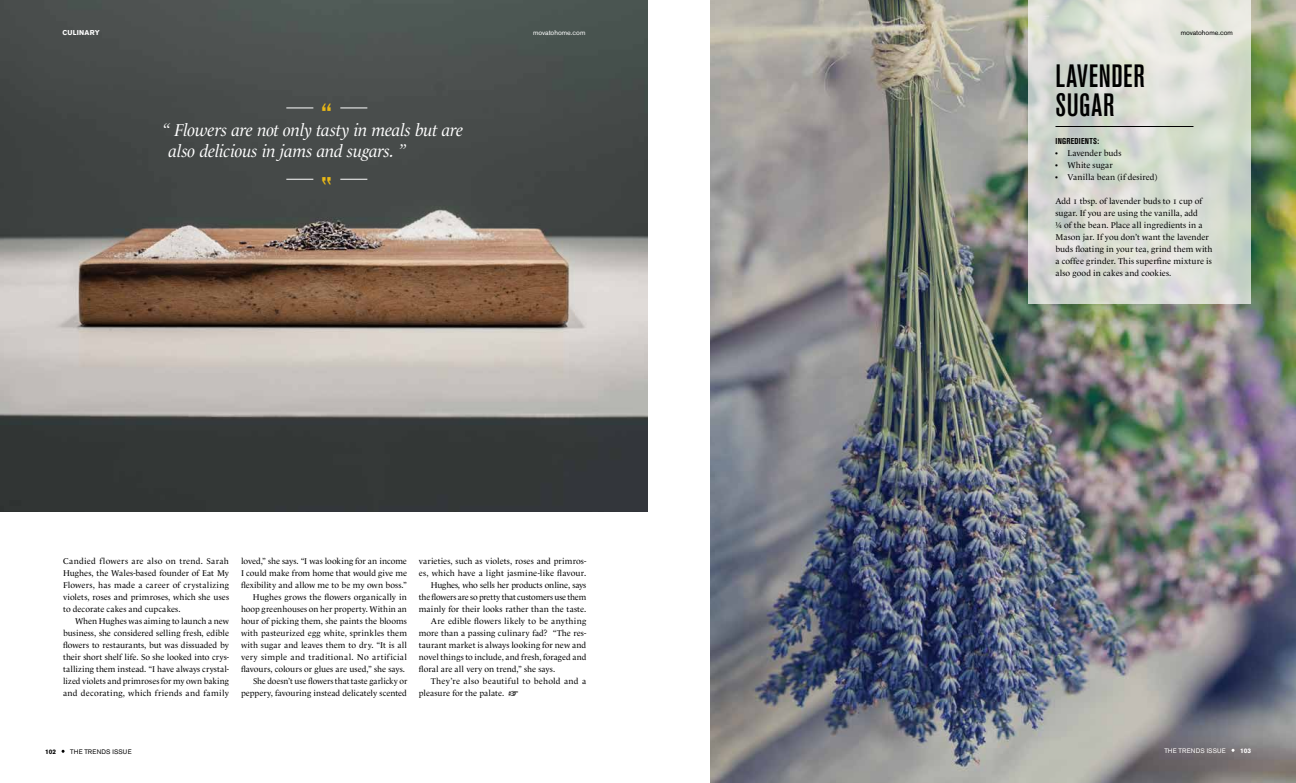
<style>
.page{position:relative;width:1296px;height:783px;background:#fff}
.page>*{position:absolute;margin:0;border:0;box-sizing:border-box;transform-origin:0 0}
.t1{font:500 condensed 32px/29px "Akzidenz Grotesk BE";letter-spacing:.025em;color:#000}
.t2{font:700 condensed 27.5px/42.1px "Akzidenz Grotesk BE";color:#e9b815}
.t3{font:italic 17.5px/21px "Le Monde Livre";letter-spacing:-.015em;color:#fff}
.t4{font:8.5px/12px "Le Monde Livre";letter-spacing:.01em;color:#000;text-align:justify}
.t5{font:8.5px "Le Monde Livre";letter-spacing:-.015em;color:#000}
.t6{font:8.5px "Le Monde Livre";letter-spacing:-.02em;color:#000}
.t7{font:8.5px "Le Monde Livre";letter-spacing:.03em;color:#000}
.t8{font:700 condensed 8.5px "Akzidenz Grotesk Pro";letter-spacing:.03em;color:#000}
.t9{font:7px "Akzidenz Grotesk BE";color:#fff}
.t10{font:7px "Akzidenz Grotesk BE";color:#000}
.t11{font:700 7px "Akzidenz Grotesk BE";letter-spacing:.03em;color:#fff}
.t12{font:6.5px "Akzidenz Grotesk BE";letter-spacing:.02em;color:#000}
.t13{font:6.5px "Akzidenz Grotesk BE";letter-spacing:.02em;color:#fff}
.t14{font:700 6.5px "Akzidenz Grotesk BE";color:#000}
.t15{font:700 6.5px "Akzidenz Grotesk BE";color:#fff}
.s1{font-family:"Garamond Premr Pro"}
.s2{font-family:"Le Monde Livre Normal SC"}
</style>
<div class="page">
<img style="left:0;top:0;width:648px;height:512px">
<img style="left:711px;top:0;width:585px;height:783px">
<svg style="left:1028px;top:0;width:223px;height:304px;background:#d7dbd3"></svg>
<svg style="left:340px;top:108px;width:27px;height:1px"></svg>
<svg style="left:286px;top:108px;width:27px;height:1px"></svg>
<svg style="left:340px;top:179px;width:27px;height:1px"></svg>
<svg style="left:286px;top:179px;width:27px;height:1px"></svg>
<hr style="left:1056px;top:126px;width:137px;height:1px;background:#000">
<p class="t11" style="left:63px;top:28px;width:39px">CULINARY</p>
<p class="t9" style="left:533px;top:28px;width:54px">movatohome.com</p>
<h2 class="t2" style="left:321px;top:92px;width:12px">“ “</h2>
<h3 class="t3" style="left:169px;top:120px;width:296px;text-indent:-6px">“ Flowers are not only tasty in meals but are also delicious in jams and sugars. ”</h3>
<p class="t4" style="left:63px;top:555px;width:167px">Candied flowers are also on trend. Sarah Hughes, the Wales-based founder of Eat My Flowers, has made a career of crystalizing violets, roses and primroses, which she uses to decorate cakes and cupcakes.</p>
<p class="t4" style="left:63px;top:615px;width:167px;text-indent:12px">When Hughes was aiming to launch a new business, she considered selling fresh, edible flowers to restaurants, but was dissuaded by their short shelf life. So she looked into crys&shy;tallizing them instead. “I have always crystal&shy;lized violets and primroses for my own baking and decorating, which friends and family</p>
<p class="t4" style="left:241px;top:555px;width:168px;text-align:right">loved,” she says. “I was looking for an income I could make from home that would give me flexibility and allow me to be my own boss.” Hughes grows the flowers organically in hoop greenhouses on her property. Within an hour of picking them, she paints the blooms with pasteurized egg white, sprinkles them with sugar and leaves them to dry. “It is all very simple and traditional. No artificial flavours, colours or glues are used,” she says.<br>She doesn’t use flowers that taste garlicky or peppery, favouring instead delicately scented</p>
<p class="t4" style="left:419px;top:555px;width:169px">varieties, such as violets, roses and primros-</p>
<p class="t4" style="left:419px;top:567px;width:169px">es, which have a light jasmine-like flavour.</p>
<p class="t6" style="left:431px;top:580px;width:157px">Hughes, who sells her products online, says</p>
<p class="t5" style="left:419px;top:592px;width:169px">the flowers are so pretty that customers use them</p>
<p class="t4" style="left:419px;top:603px;width:169px">mainly for their looks rather than the taste.</p>
<p class="t4" style="left:431px;top:615px;width:157px">Are edible flowers likely to be anything</p>
<p class="t4" style="left:419px;top:627px;width:169px">more than a passing culinary fad? “The res-</p>
<p class="t4" style="left:419px;top:639px;width:169px">taurant market is always looking for new and</p>
<p class="t4" style="left:419px;top:651px;width:169px">novel things to include, and fresh, foraged and</p>
<p class="t4" style="left:419px;top:663px;width:138px">floral are all very on trend,” she says.</p>
<p class="t7" style="left:431px;top:676px;width:157px">They’re also beautiful to behold and a</p>
<p class="t4" style="left:419px;top:687px;width:101px">pleasure for the palate. <span class="s1">•</span></p>
<p class="t14" style="left:45px;top:748px;width:12px">102</p>
<p class="t12" style="left:70px;top:748px;width:63px">THE TRENDS ISSUE</p>
<h1 class="t1" style="left:1056px;top:62px;width:91px">LAVENDER<br>SUGAR</h1>
<p class="t10" style="left:1181px;top:28px;width:54px">movatohome.com</p>
<p class="t8" style="left:1056px;top:136px;width:45px">INGREDIENTS:</p>
<p class="t4" style="left:1056px;top:147px;width:68px">• Lavender buds</p>
<p class="t4" style="left:1056px;top:159px;width:59px">• White sugar</p>
<p class="t4" style="left:1056px;top:171px;width:103px">• Vanilla bean (if desired)</p>
<p class="t4" style="left:1056px;top:195px;width:159px;text-align:left">Add <span class="s2">1</span> tbsp. of lavender buds to <span class="s2">1</span> cup of sugar. If you are using the vanilla, add<br>¼ of the bean. Place all ingredients in a Mason jar. If you don’t want the lavender buds floating in your tea, grind them with a coffee grinder. This superfine mixture is also good in cakes and cookies.</p>
<p class="t13" style="left:1164px;top:747px;width:63px">THE TRENDS ISSUE</p>
<p class="t15" style="left:1240px;top:747px;width:12px">103</p>
</div>
